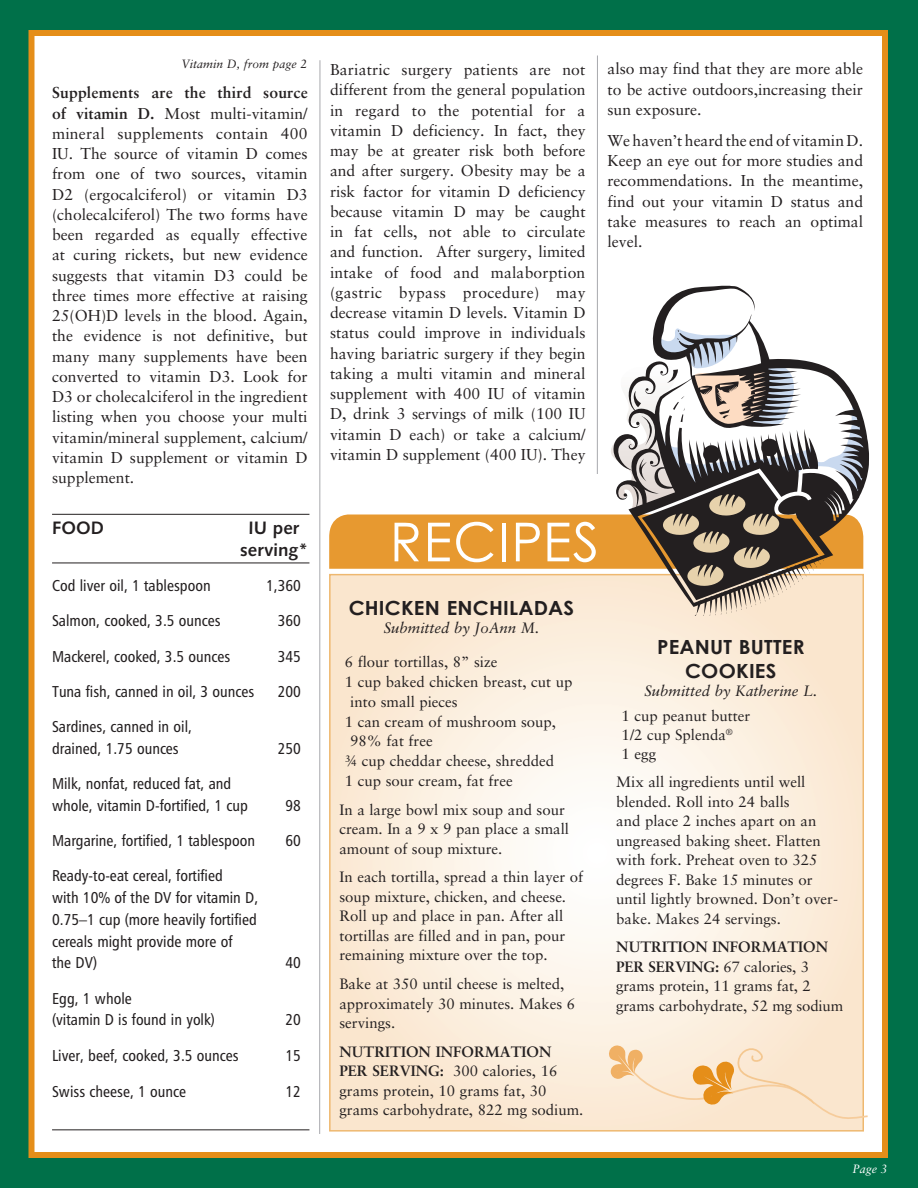
<style>
.page{position:relative;width:918px;height:1188px;background:#fff}
.page>*{position:absolute;margin:0;border:0;box-sizing:border-box;transform-origin:0 0}
.Numbers{font:53.7px "Century Gothic";letter-spacing:.025em;color:#fff}
.New_RecipeText{font:700 19.5px/23.4px "Century Gothic";letter-spacing:.01em;color:#231f20;text-align:center;scale:1.05 1}
.New_Recipe_IngText{font:700 19.5px "Century Gothic";letter-spacing:.01em;color:#231f20;scale:1.05 1}
.Chart{font:18px/21.8px "Humanist 531 BT Bold A";color:#231f20;text-align:center}
.Body_Text{font:15.75px/20.2px "Sabon";color:#231f20;text-align:justify}
.Chart-2{font:15.75px/21.8px "Humanist 777 BT Roman Condensed B";color:#231f20}
.New_RecipeText-2{font:15px/19.5px "Sabon";color:#231f20}
.New_Recipe_IngText-2{font:15px/19.5px "Sabon";color:#231f20}
.New_Recipe_IngText-3{font:italic 15px "Sabon";color:#231f20}
.t1{font:italic 12px "Sabon";color:#231f20}
.t2{font:italic 12px "Sabon";color:#fff}
.s1{font-weight:700}
</style>
<div class="page">
<div style="left:0;top:0;width:918px;height:1188px;border:30px solid #007049"></div>
<div style="left:28px;top:30px;width:860px;height:1128px;border:6px solid #e58e19"></div>
<svg style="left:332px;top:616px;width:529px;height:513px"></svg>
<hr style="left:319px;top:60px;width:1px;height:1074px;background:#a8a9ad">
<hr style="left:597px;top:56px;width:1px;height:418px;background:#a8a9ad">
<hr style="left:52px;top:514px;width:257px;height:1px;background:#231f20">
<hr style="left:52px;top:563px;width:257px;height:1px;background:#231f20">
<hr style="left:52px;top:1129px;width:257px;height:1px;background:#231f20">
<svg style="left:654px;top:286px;width:215px;height:190px"></svg>
<svg style="left:329px;top:327px;width:538px;height:289px"></svg>
<svg style="left:608px;top:1045px;width:260px;height:75px;background:#f8e1c4"></svg>
<p class="t1" style="left:181px;top:57px;width:128px">Vitamin D, from page 2</p>
<p class="Body_Text" style="left:608px;top:59px;width:257px">also may find that they are more able to be active outdoors,increasing their sun exposure.</p>
<p class="Body_Text" style="left:608px;top:130px;width:257px">We haven’t heard the end of vitamin D.<br>Keep an eye out for more studies and recommendations. In the meantime, find out your vitamin D status and take measures to reach an optimal level.</p>
<p class="Body_Text" style="left:330px;top:59px;width:257px">Bariatric surgery patients are not different from the general population in regard to the potential for a vitamin D deficiency. In fact, they may be at greater risk both before and after surgery. Obesity may be a risk factor for vitamin D deficiency because vitamin D may be caught in fat cells, not able to circulate and function. After surgery, limited intake of food and malaborption (gastric bypass procedure) may decrease vitamin D levels. Vitamin D status could improve in individuals having bariatric surgery if they begin taking a multi vitamin and mineral supplement with 400 IU of vitamin D, drink 3 servings of milk (100 IU vitamin D each) or take a calcium/ vitamin D supplement (400 IU). They</p>
<p class="Body_Text" style="left:52px;top:83px;width:257px"><span class="s1">SUPPLEMENTS ARE THE THIRD SOURCE OF VITAMIN D.</span> Most multi-vitamin/ mineral supplements contain 400<br>IU. The source of vitamin D comes from one of two sources, vitamin D2 (ergocalciferol) or vitamin D3 (cholecalciferol) The two forms have been regarded as equally effective at curing rickets, but new evidence suggests that vitamin D3 could be three times more effective at raising 25(OH)D levels in the blood. Again, the evidence is not definitive, but many many supplements have been converted to vitamin D3. Look for D3 or cholecalciferol in the ingredient listing when you choose your multi vitamin/mineral supplement, calcium/ vitamin D supplement or vitamin D supplement.</p>
<p class="Chart" style="left:52px;top:517px;width:53px">Food</p>
<p class="Chart" style="left:240px;top:517px;width:69px">IU per serving*</p>
<p class="Chart-2" style="left:52px;top:574px;width:160px">Cod liver oil, 1 tablespoon</p>
<p class="Chart-2" style="left:266px;top:574px;width:36px">1,360</p>
<p class="Chart-2" style="left:52px;top:610px;width:170px">Salmon, cooked, 3.5 ounces</p>
<p class="Chart-2" style="left:278px;top:610px;width:25px">360</p>
<p class="Chart-2" style="left:52px;top:645px;width:180px">Mackerel, cooked, 3.5 ounces</p>
<p class="Chart-2" style="left:278px;top:645px;width:25px">345</p>
<p class="Chart-2" style="left:52px;top:680px;width:204px">Tuna fish, canned in oil, 3 ounces</p>
<p class="Chart-2" style="left:278px;top:680px;width:25px">200</p>
<p class="Chart-2" style="left:52px;top:715px;width:141px">Sardines, canned in oil, drained, 1.75 ounces</p>
<p class="Chart-2" style="left:278px;top:737px;width:25px">250</p>
<p class="Chart-2" style="left:52px;top:772px;width:197px">Milk, nonfat, reduced fat, and whole, vitamin D-fortified, 1 cup</p>
<p class="Chart-2" style="left:286px;top:794px;width:17px">98</p>
<p class="Chart-2" style="left:52px;top:829px;width:205px">Margarine, fortified, 1 tablespoon</p>
<p class="Chart-2" style="left:286px;top:829px;width:17px">60</p>
<p class="Chart-2" style="left:52px;top:865px;width:208px">Ready-to-eat cereal, fortified<br>with 10% of the DV for vitamin D,<br>0.75–1 cup (more heavily fortified cereals might provide more of<br>the DV)</p>
<p class="Chart-2" style="left:286px;top:952px;width:17px">40</p>
<p class="Chart-2" style="left:52px;top:987px;width:164px">Egg, 1 whole<br>(vitamin D is found in yolk)</p>
<p class="Chart-2" style="left:286px;top:1009px;width:17px">20</p>
<p class="Chart-2" style="left:52px;top:1044px;width:188px">Liver, beef, cooked, 3.5 ounces</p>
<p class="Chart-2" style="left:286px;top:1044px;width:17px">15</p>
<p class="Chart-2" style="left:52px;top:1080px;width:136px">Swiss cheese, 1 ounce</p>
<p class="Chart-2" style="left:286px;top:1080px;width:17px">12</p>
<p class="Numbers" style="left:390px;top:509px;width:205px">RECIPES</p>
<p class="New_Recipe_IngText" style="left:349px;top:596px;width:215px">CHICKEN ENCHILADAS</p>
<p class="New_Recipe_IngText-3" style="left:384px;top:620px;width:157px">Submitted by JoAnn M.</p>
<p class="New_Recipe_IngText-2" style="left:345px;top:652px;width:154px">6 flour tortillas, 8” size</p>
<p class="New_Recipe_IngText-2" style="left:350px;top:672px;width:224px;text-indent:-5px">1 cup baked chicken breast, cut up into small pieces</p>
<p class="New_Recipe_IngText-2" style="left:350px;top:711px;width:207px;text-indent:-5px">1 can cream of mushroom soup,<br>98% fat free</p>
<p class="New_Recipe_IngText-2" style="left:345px;top:751px;width:211px">¾ cup cheddar cheese, shredded</p>
<p class="New_Recipe_IngText-2" style="left:345px;top:771px;width:169px">1 cup sour cream, fat free</p>
<p class="New_RecipeText-2" style="left:339px;top:800px;width:231px">In a large bowl mix soup and sour cream. In a 9 x 9 pan place a small amount of soup mixture.</p>
<p class="New_RecipeText-2" style="left:339px;top:867px;width:245px">In each tortilla, spread a thin layer of soup mixture, chicken, and cheese.<br>Roll up and place in pan. After all tortillas are filled and in pan, pour remaining mixture over the top.</p>
<p class="New_RecipeText-2" style="left:339px;top:974px;width:237px">Bake at 350 until cheese is melted, approximately 30 minutes. Makes 6 servings.</p>
<p class="New_RecipeText-2" style="left:339px;top:1042px;width:246px"><span class="s1">NUTRITION INFORMATION<br>PER SERVING:</span> 300 calories, 16 grams protein, 10 grams fat, 30 grams carbohydrate, 822 mg sodium.</p>
<p class="New_RecipeText" style="left:657px;top:635px;width:142px">PEANUT BUTTER<br>COOKIES</p>
<p class="New_Recipe_IngText-3" style="left:644px;top:682px;width:174px">Submitted by Katherine L.</p>
<p class="New_Recipe_IngText-2" style="left:622px;top:706px;width:130px">1 cup peanut butter</p>
<p class="New_Recipe_IngText-2" style="left:622px;top:725px;width:113px">1/2 cup Splenda<sup>®</sup></p>
<p class="New_Recipe_IngText-2" style="left:622px;top:743px;width:36px">1 egg</p>
<p class="New_RecipeText-2" style="left:616px;top:772px;width:223px">Mix all ingredients until well blended. Roll into 24 balls<br>and place 2 inches apart on an ungreased baking sheet. Flatten with fork. Preheat oven to 325 degrees F. Bake 15 minutes or until lightly browned. Don’t over&shy;bake. Makes 24 servings.</p>
<p class="New_RecipeText-2" style="left:616px;top:937px;width:229px"><span class="s1">NUTRITION INFORMATION<br>PER SERVING:</span> 67 calories, 3 grams protein, 11 grams fat, 2 grams carbohydrate, 52 mg sodium</p>
<p class="t2" style="left:852px;top:1162px;width:37px">Page 3</p>
</div>
